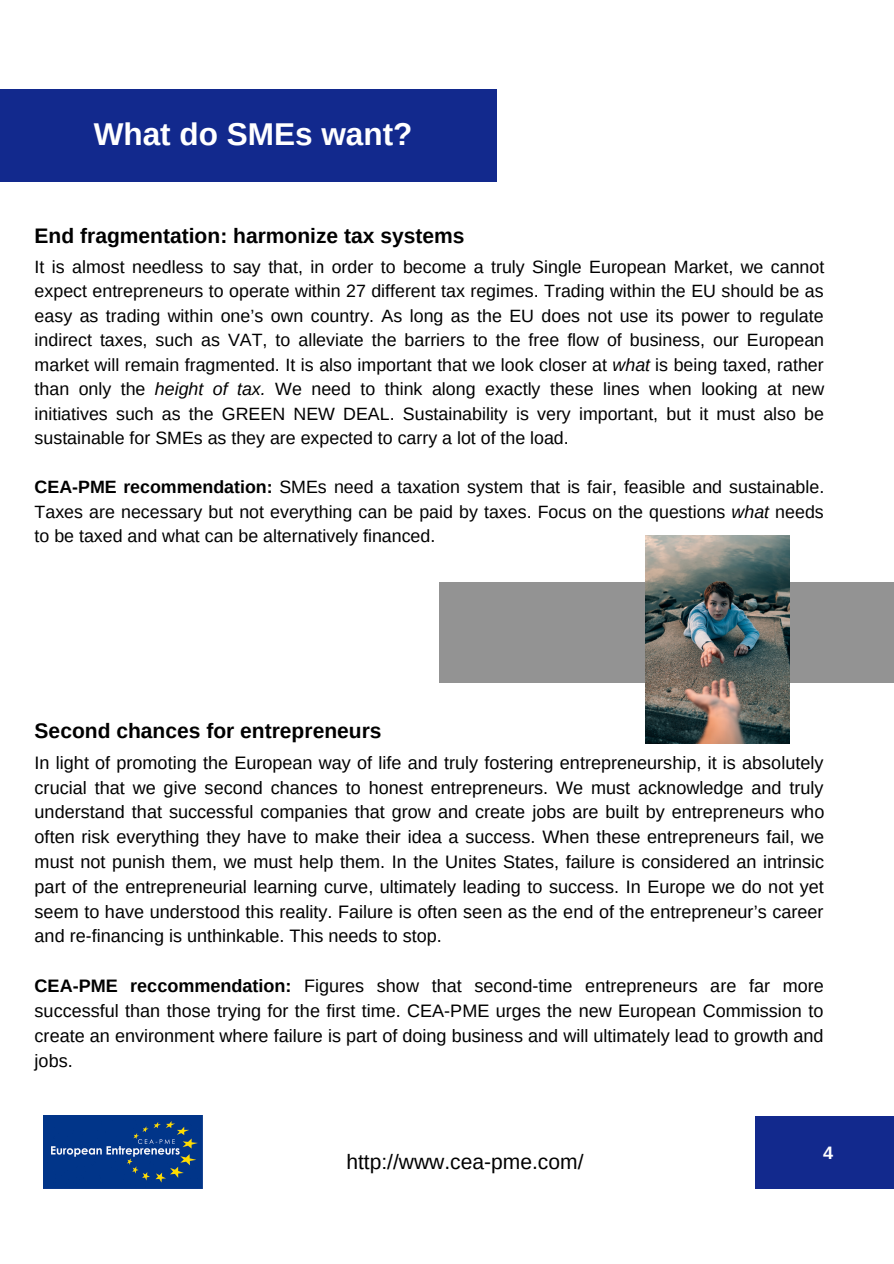
<style>
.page{position:relative;width:894px;height:1264px;background:#fff}
.page>*{position:absolute;margin:0;border:0;box-sizing:border-box;transform-origin:0 0}
.t1{font:700 31.5px "Arimo";color:#fff}
.t2{font:700 21px "Arimo";color:#000}
.t3{font:21px "Arimo";color:#000}
.t4{font:18px/24.8px "Arimo";color:#000;text-align:justify}
.t5{font:700 18px "Arimo";color:#fff}
.t6{font:17.85px/24.5px "Arimo";color:#000;text-align:justify}
.s1{font-style:italic}
.s2{font-weight:700}
</style>
<div class="page">
<div style="left:0;top:89px;width:496px;height:93px;background:#12298d"></div>
<div style="left:755px;top:1115px;width:138px;height:73px;background:#12298d"></div>
<div style="left:438px;top:582px;width:455px;height:100px;background:#939393"></div>
<img style="left:645px;top:535px;width:144px;height:208px">
<img style="left:43px;top:1115px;width:159px;height:72px">
<h1 class="t1" style="left:94px;top:116px;width:320px">What do SMEs want?</h1>
<p class="t2" style="left:35px;top:224px;width:431px">End fragmentation: harmonize tax systems</p>
<p class="t6" style="left:35px;top:254px;width:791px">It is almost needless to say that, in order to become a truly Single European Market, we cannot expect entrepreneurs to operate within 27 different tax regimes. Trading within the EU should be as easy as trading within one’s own country. As long as the EU does not use its power to regulate indirect taxes, such as VAT, to alleviate the barriers to the free flow of business, our European market will remain fragmented. It is also important that we look closer at <span class="s1">what</span> is being taxed, rather than only the <span class="s1">height of tax.</span> We need to think along exactly these lines when looking at new initiatives such as the GREEN NEW DEAL. Sustainability is very important, but it must also be sustainable for SMEs as they are expected to carry a lot of the load.</p>
<p class="t6" style="left:35px;top:475px;width:790px"><span class="s2">CEA-PME recommendation:</span> SMEs need a taxation system that is fair, feasible and sustainable.<br>Taxes are necessary but not everything can be paid by taxes. Focus on the questions <span class="s1">what</span> needs to be taxed and what can be alternatively financed.</p>
<p class="t2" style="left:35px;top:719px;width:348px">Second chances for entrepreneurs</p>
<p class="t4" style="left:35px;top:750px;width:791px">In light of promoting the European way of life and truly fostering entrepreneurship, it is absolutely crucial that we give second chances to honest entrepreneurs. We must acknowledge and truly understand that successful companies that grow and create jobs are built by entrepreneurs who often risk everything they have to make their idea a success. When these entrepreneurs fail, we must not punish them, we must help them. In the Unites States, failure is considered an intrinsic part of the entrepreneurial learning curve, ultimately leading to success. In Europe we do not yet seem to have understood this reality. Failure is often seen as the end of the entrepreneur’s career and re-financing is unthinkable. This needs to stop.</p>
<p class="t4" style="left:35px;top:973px;width:790px"><span class="s2">CEA-PME reccommendation:</span> Figures show that second-time entrepreneurs are far more successful than those trying for the first time. CEA-PME urges the new European Commission to create an environment where failure is part of doing business and will ultimately lead to growth and jobs.</p>
<p class="t3" style="left:346px;top:1149px;width:238px">http://www.cea-pme.com/</p>
<p class="t5" style="left:821px;top:1142px;width:12px">2</p>
<p class="t5" style="left:823px;top:1142px;width:12px">4</p>
</div>
